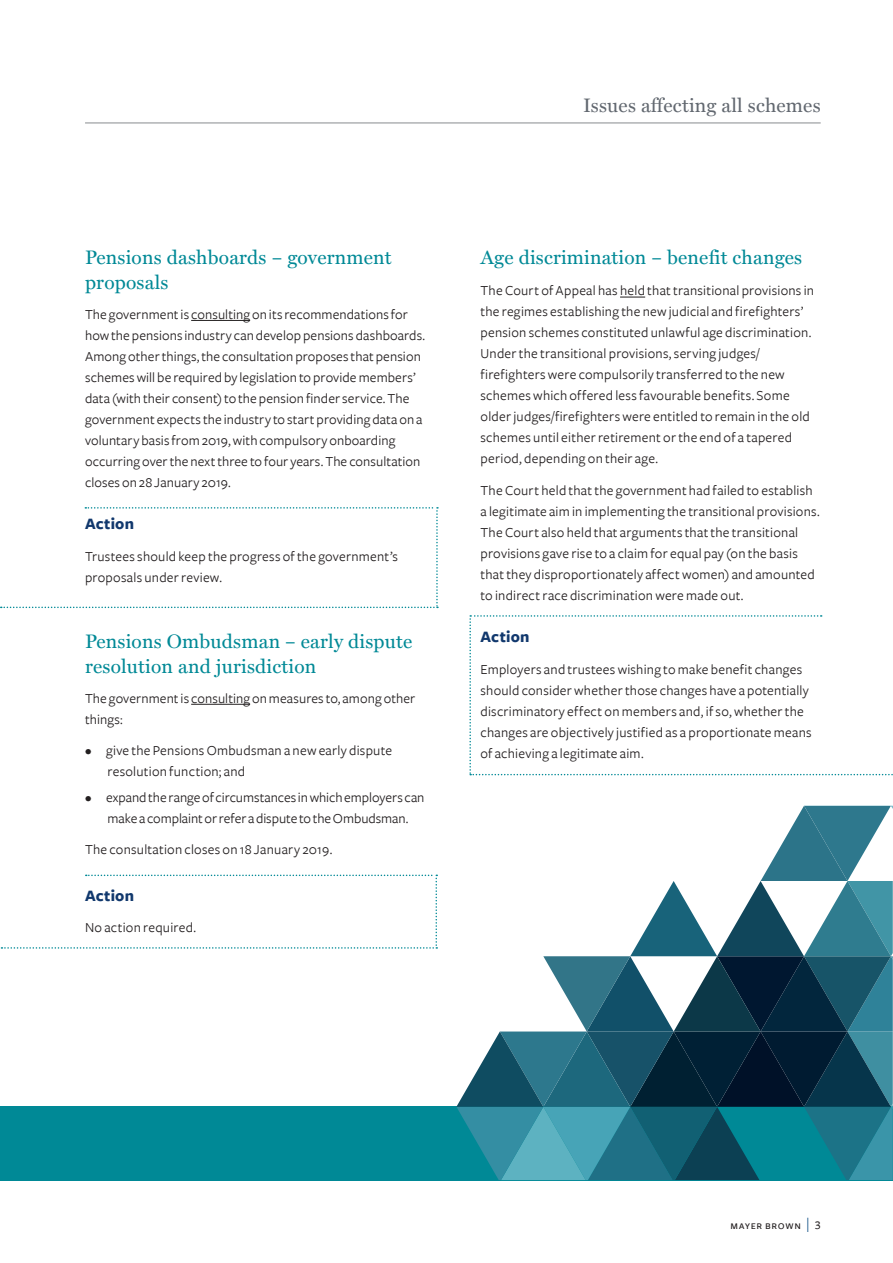
<style>
.page{position:relative;width:893px;height:1263px;background:#fff}
.page>*{position:absolute;margin:0;border:0;box-sizing:border-box;transform-origin:0 0}
.Headings_L2_Subhead{font:19.5px/25.5px "Miller Text";letter-spacing:.01em;color:#008996}
.Body_copy{font:19.5px "Miller Text";letter-spacing:.01em;color:#008996}
.Headings_L2_Subhead-2{font:19.5px "Miller Text";letter-spacing:.01em;color:#626870}
.Body_copy-2{font:700 16.5px "Freight Sans";letter-spacing:.01em;color:#11386d}
.Body_copy-3{font:14.25px/21px "Freight Sans";letter-spacing:.015em;color:#231f20}
.t1{font:12px "Freight Sans Medium SC";letter-spacing:.04em;color:#231f20}
.s1{font-family:"Zingbats Regular SWFTE";font-size:26.1px;color:#00467e}
</style>
<div class="page">
<hr style="left:85px;top:123px;width:736px;height:1px;background:#888c8f">
<svg style="left:1px;top:507px;width:437px;height:101px"></svg>
<hr style="left:191px;top:320px;width:59px;height:1px;background:#231f20">
<hr style="left:191px;top:704px;width:59px;height:1px;background:#231f20">
<svg style="left:620px;top:297px;width:25px;height:1px"></svg>
<div style="left:0;top:1106px;width:893px;height:74px;background:#008996"></div>
<svg style="left:469px;top:615px;width:424px;height:160px"></svg>
<svg style="left:456px;top:806px;width:437px;height:374px"></svg>
<svg style="left:1px;top:874px;width:436px;height:75px"></svg>
<p class="Headings_L2_Subhead" style="left:85px;top:244px;width:308px">Pensions dashboards – government proposals</p>
<p class="Body_copy-3" style="left:85px;top:304px;width:342px">The government is consulting on its recommendations for how the pensions industry can develop pensions dashboards.<br>Among other things, the consultation proposes that pension schemes will be required by legislation to provide members’ data (with their consent) to the pension finder service. The government expects the industry to start providing data on a voluntary basis from 2019, with compulsory onboarding occurring over the next three to four years. The consultation closes on 28 January 2019.</p>
<p class="Body_copy-2" style="left:85px;top:515px;width:50px">Action</p>
<p class="Body_copy-3" style="left:85px;top:546px;width:315px">Trustees should keep the progress of the government’s proposals under review.</p>
<p class="Headings_L2_Subhead" style="left:85px;top:628px;width:329px">Pensions Ombudsman – early dispute resolution and jurisdiction</p>
<p class="Body_copy-3" style="left:85px;top:688px;width:332px">The government is consulting on measures to, among other things:</p>
<p class="Body_copy-3" style="left:108px;top:740px;width:286px;text-indent:-22px">• give the Pensions Ombudsman a new early dispute resolution function; and</p>
<p class="Body_copy-3" style="left:85px;top:787px;width:341px;text-align:center">• expand the range of circumstances in which employers can make a complaint or refer a dispute to the Ombudsman.</p>
<p class="Body_copy-3" style="left:85px;top:839px;width:249px">The consultation closes on 18 January 2019.</p>
<p class="Body_copy-2" style="left:85px;top:886px;width:50px">Action</p>
<p class="Body_copy-3" style="left:85px;top:917px;width:113px">No action required.</p>
<p class="Headings_L2_Subhead-2" style="left:583px;top:94px;width:239px">Issues affecting all schemes</p>
<p class="Body_copy" style="left:480px;top:245px;width:323px">Age discrimination – benefit changes</p>
<p class="Body_copy-3" style="left:480px;top:280px;width:335px">The Court of Appeal has held that transitional provisions in the regimes establishing the new judicial and firefighters’ pension schemes constituted unlawful age discrimination.<br>Under the transitional provisions, serving judges/ firefighters were compulsorily transferred to the new schemes which offered less favourable benefits. Some older judges/firefighters were entitled to remain in the old schemes until either retirement or the end of a tapered period, depending on their age.</p>
<p class="Body_copy-3" style="left:480px;top:480px;width:341px">The Court held that the government had failed to establish a legitimate aim in implementing the transitional provisions.<br>The Court also held that arguments that the transitional provisions gave rise to a claim for equal pay (on the basis that they disproportionately affect women) and amounted to indirect race discrimination were made out.</p>
<p class="Body_copy-2" style="left:480px;top:628px;width:50px">Action</p>
<p class="Body_copy-3" style="left:480px;top:659px;width:333px">Employers and trustees wishing to make benefit changes should consider whether those changes have a potentially discriminatory effect on members and, if so, whether the changes are objectively justified as a proportionate means of achieving a legitimate aim.</p>
<p class="t1" style="left:731px;top:1218px;width:92px">mayer brown <span class="s1">x</span> 3</p>
</div>
